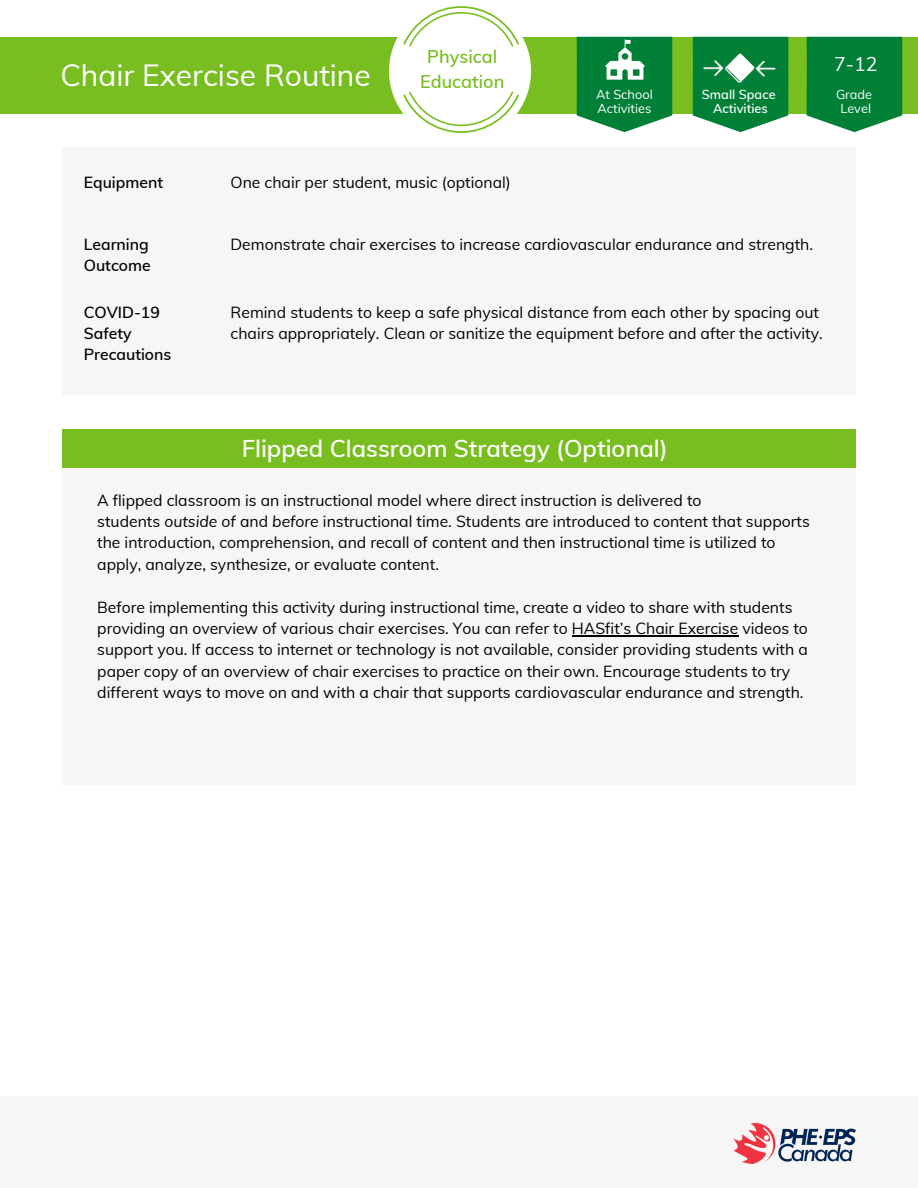
<style>
.page{position:relative;width:918px;height:1188px;background:#fff}
.page>*{position:absolute;margin:0;border:0;box-sizing:border-box;transform-origin:0 0}
.t1{font:30px "Muli";color:#fff}
.t2{font:600 23.7px "Muli";color:#fff}
.t3{font:19.5px "Muli";color:#fff}
.t4{font:600 18px/25px "Muli";color:#78be20;text-align:center}
.t5{font:15.75px/21.3px "Muli";color:#000}
.t6{font:600 15.75px/21.3px "Muli";color:#000}
.t7{font:12.75px/14.7px "Muli";color:#fff;text-align:center}
.t8{font:600 12.75px/14.7px "Muli";color:#fff;text-align:center}
.s1{font-style:italic}
</style>
<div class="page">
<div style="left:62px;top:467px;width:794px;height:318px;background:#f6f6f6"></div>
<div style="left:62px;top:430px;width:794px;height:38px;background:#78be20"></div>
<div style="left:0;top:1096px;width:918px;height:92px;background:#f6f6f6"></div>
<img style="left:734px;top:1123px;width:121px;height:41px">
<div style="left:0;top:37px;width:918px;height:77px;background:#78be20"></div>
<svg style="left:807px;top:37px;width:95px;height:95px;background:#158a48"></svg>
<div style="left:62px;top:147px;width:794px;height:248px;background:#f6f6f6"></div>
<svg style="left:389px;top:6px;width:142px;height:127px"></svg>
<svg style="left:577px;top:37px;width:95px;height:95px;background:#1d8e4d"></svg>
<img style="left:601px;top:37px;width:47px;height:47px">
<hr style="left:572px;top:635px;width:166px;height:1px;background:#000">
<img style="left:692px;top:36px;width:97px;height:80px">
<svg style="left:693px;top:37px;width:95px;height:95px;background:#269255"></svg>
<h1 class="t1" style="left:60px;top:56px;width:312px">Chair Exercise Routine</h1>
<p class="t4" style="left:420px;top:44px;width:86px">Physical<br>Education</p>
<p class="t7" style="left:596px;top:86px;width:58px;text-align:left">At School<br>Activities</p>
<p class="t8" style="left:702px;top:86px;width:75px">Small Space<br>Activities</p>
<p class="t3" style="left:834px;top:51px;width:45px">7-12</p>
<p class="t7" style="left:836px;top:86px;width:38px">Grade<br>Level</p>
<p class="t6" style="left:84px;top:171px;width:81px">Equipment</p>
<p class="t5" style="left:231px;top:171px;width:282px">One chair per student, music (optional)</p>
<p class="t6" style="left:84px;top:233px;width:68px">Learning<br>Outcome</p>
<p class="t5" style="left:231px;top:233px;width:584px">Demonstrate chair exercises to increase cardiovascular endurance and strength.</p>
<p class="t6" style="left:84px;top:301px;width:89px">COVID-19<br>Safety<br>Precautions</p>
<p class="t5" style="left:231px;top:301px;width:594px">Remind students to keep a safe physical distance from each other by spacing out chairs appropriately. Clean or sanitize the equipment before and after the activity.</p>
<h2 class="t2" style="left:242px;top:433px;width:428px">Flipped Classroom Strategy (Optional)</h2>
<p class="t5" style="left:97px;top:489px;width:714px">A flipped classroom is an instructional model where direct instruction is delivered to<br>students <span class="s1">outside of</span> and <span class="s1">before</span> instructional time. Students are introduced to content that supports the introduction, comprehension, and recall of content and then instructional time is utilized to apply, analyze, synthesize, or evaluate content.</p>
<p class="t5" style="left:97px;top:596px;width:712px">Before implementing this activity during instructional time, create a video to share with students providing an overview of various chair exercises. You can refer to HASfit’s Chair Exercise videos to support you. If access to internet or technology is not available, consider providing students with a paper copy of an overview of chair exercises to practice on their own. Encourage students to try different ways to move on and with a chair that supports cardiovascular endurance and strength.</p>
</div>
